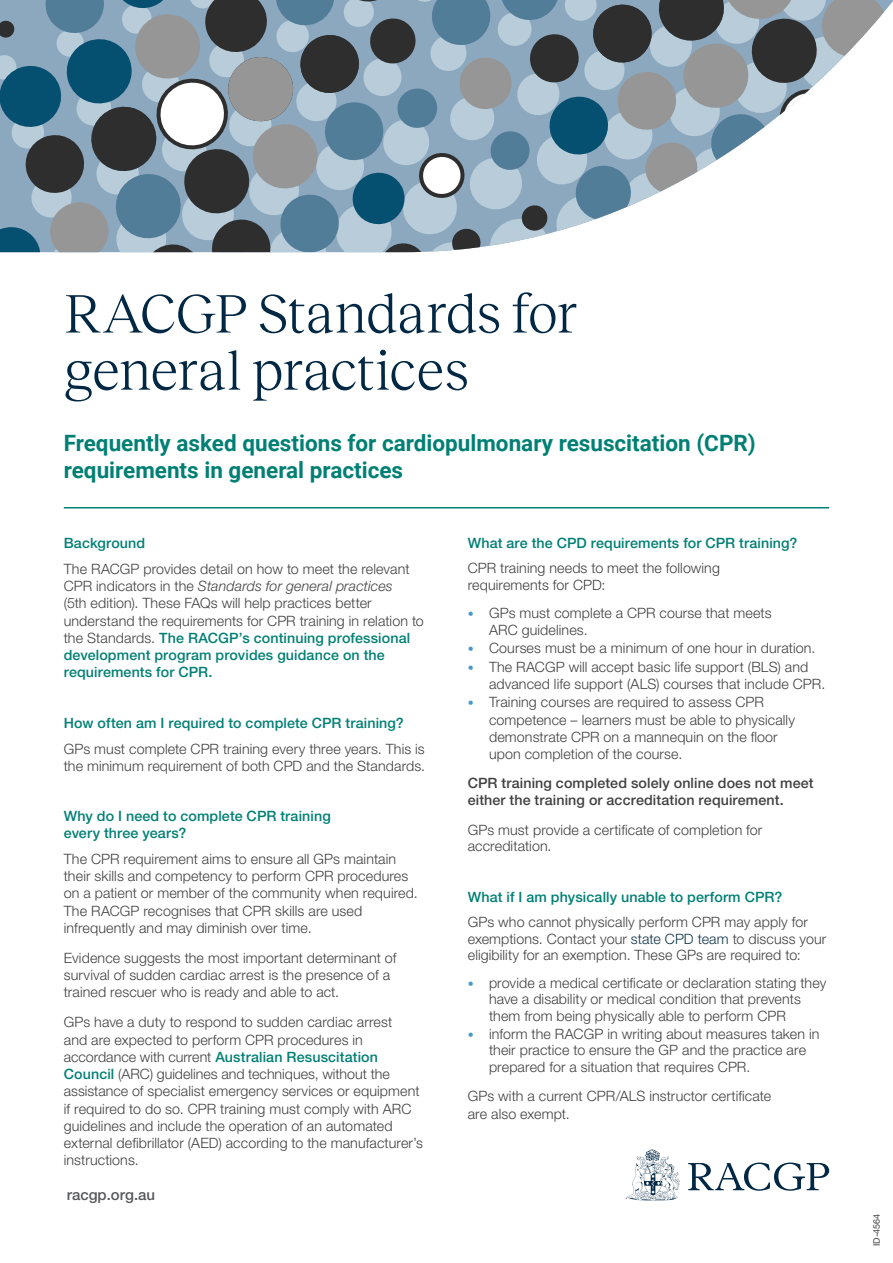
<style>
.page{position:relative;width:893px;height:1263px;background:#fff}
.page>*{position:absolute;margin:0;border:0;box-sizing:border-box;transform-origin:0 0}
.t1{font:55.95px/57.2px "Reckless Neue";letter-spacing:-.015em;color:#002744}
.t2{font:700 22.5px/27px "Roboto";color:#008074}
.t3{font:500 15px "Helvetica Neue LT Std";color:#58595b}
.t4{font:300 14.25px/17.2px "Helvetica Neue LT Std";letter-spacing:.01em;color:#414042}
.t5{font:500 14.25px/16.5px "Helvetica Neue LT Std";letter-spacing:.01em;color:#008074}
.t6{font:500 14.25px/16.6px "Helvetica Neue LT Std";letter-spacing:.01em;color:#414042}
.t7{font:9px "Helvetica Neue LT Std";color:#414042}
.s1{font-style:italic}
.s2{font-weight:500;color:#008074}
.s3{font-weight:500;font-size:12px;color:#4598ca}
.s4{color:#11364d}
</style>
<div class="page">
<svg style="left:626px;top:1149px;width:54px;height:51px"></svg>
<svg style="left:688px;top:1162px;width:141px;height:29px"></svg>
<svg style="left:0;top:0;width:893px;height:252px"></svg>
<hr style="left:64px;top:507px;width:765px;height:1px;background:#008074">
<h1 class="t1" style="left:64px;top:281px;width:515px">RACGP Standards for general practices</h1>
<h2 class="t2" style="left:64px;top:429px;width:694px">Frequently asked questions for cardiopulmonary resuscitation (CPR) requirements in general practices</h2>
<p class="t5" style="left:64px;top:535px;width:83px">Background</p>
<p class="t4" style="left:64px;top:560px;width:362px">The RACGP provides detail on how to meet the relevant CPR indicators in the <span class="s1">Standards for general practices<br></span>(5th edition). These FAQs will help practices better understand the requirements for CPR training in relation to the Standards. <span class="s2">The RACGP’s continuing professional development program provides guidance on the requirements for CPR.</span></p>
<p class="t5" style="left:64px;top:714px;width:342px">How often am I required to complete CPR training?</p>
<p class="t4" style="left:64px;top:740px;width:363px">GPs must complete CPR training every three years. This is the minimum requirement of both CPD and the Standards.</p>
<p class="t5" style="left:64px;top:808px;width:269px">Why do I need to complete CPR training every three years?</p>
<p class="t4" style="left:64px;top:850px;width:355px">The CPR requirement aims to ensure all GPs maintain their skills and competency to perform CPR procedures on a patient or member of the community when required.<br>The RACGP recognises that CPR skills are used infrequently and may diminish over time.</p>
<p class="t4" style="left:64px;top:949px;width:334px">Evidence suggests the most important determinant of survival of sudden cardiac arrest is the presence of a trained rescuer who is ready and able to act.</p>
<p class="t4" style="left:64px;top:1013px;width:361px">GPs have a duty to respond to sudden cardiac arrest<br>and are expected to perform CPR procedures in accordance with current <span class="s2">Australian Resuscitation Council</span> (ARC) guidelines and techniques, without the assistance of specialist emergency services or equipment if required to do so. CPR training must comply with ARC guidelines and include the operation of an automated external defibrillator (AED) according to the manufacturer’s instructions.</p>
<p class="t3" style="left:67px;top:1186px;width:90px">racgp.org.au</p>
<p class="t5" style="left:468px;top:535px;width:331px">What are the CPD requirements for CPR training?</p>
<p class="t4" style="left:468px;top:560px;width:254px;line-height:16.6px">CPR training needs to meet the following requirements for CPD:</p>
<p class="t4" style="left:489px;top:604px;width:284px;text-indent:-21px"><span class="s3">•</span> GPs must complete a CPR course that meets<br>ARC guidelines.</p>
<p class="t4" style="left:468px;top:639px;width:349px"><span class="s3">•</span> Courses must be a minimum of one hour in duration.</p>
<p class="t4" style="left:489px;top:658px;width:338px;text-indent:-21px"><span class="s3">•</span> The RACGP will accept basic life support (BLS) and advanced life support (ALS) courses that include CPR.</p>
<p class="t4" style="left:489px;top:693px;width:307px;text-indent:-21px"><span class="s3">•</span> Training courses are required to assess CPR competence – learners must be able to physically demonstrate CPR on a mannequin on the floor upon completion of the course.</p>
<p class="t6" style="left:468px;top:775px;width:347px">CPR training completed solely online does not meet either the training or accreditation requirement.</p>
<p class="t4" style="left:468px;top:821px;width:296px;line-height:16.6px">GPs must provide a certificate of completion for accreditation.</p>
<p class="t5" style="left:468px;top:888px;width:316px">What if I am physically unable to perform CPR?</p>
<p class="t4" style="left:468px;top:913px;width:360px;line-height:16.6px">GPs who cannot physically perform CPR may apply for exemptions. Contact your <span class="s4">state CPD team</span> to discuss your eligibility for an exemption. These GPs are required to:</p>
<p class="t4" style="left:489px;top:974px;width:339px;line-height:16.6px;text-indent:-21px"><span class="s3">•</span> provide a medical certificate or declaration stating they have a disability or medical condition that prevents them from being physically able to perform CPR</p>
<p class="t4" style="left:489px;top:1025px;width:332px;line-height:16.6px;text-indent:-21px"><span class="s3">•</span> inform the RACGP in writing about measures taken in their practice to ensure the GP and the practice are prepared for a situation that requires CPR.</p>
<p class="t4" style="left:468px;top:1087px;width:305px">GPs with a current CPR/ALS instructor certificate are also exempt.</p>
<p class="t7" style="left:871px;top:1246px;width:34px;rotate:-90deg">ID-4564</p>
</div>
